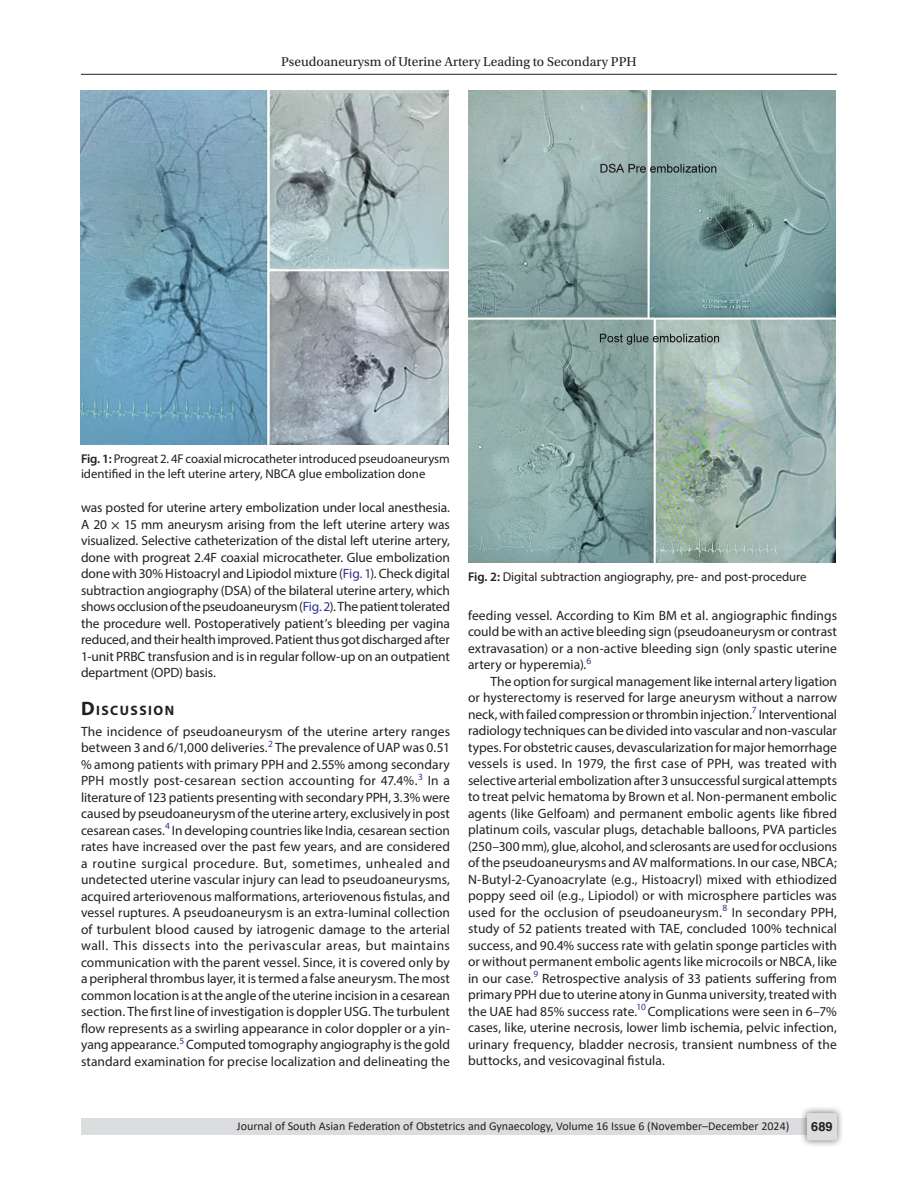
<style>
.page{position:relative;width:918px;height:1188px;background:#fff}
.page>*{position:absolute;margin:0;border:0;box-sizing:border-box;transform-origin:0 0}
.Head-1{font:700 13.65px "Myriad Pro";letter-spacing:.105em;color:#231f20}
.Para-NoIndent{font:13.5px/16.5px "Myriad Pro";color:#231f20;text-align:justify}
.Para-Indent{font:13.5px/16.5px "Myriad Pro";letter-spacing:.005em;color:#231f20;text-align:justify}
.t1{font:13.5px "Utopia Std";color:#231f20}
.FigCaption{font:12.75px/15.3px "Myriad Pro";color:#231f20}
.t2{font:700 12.75px "Helvetica LT Std";color:#231f20}
.t3{font:12px "Calibri";color:#231f20}
.s1{font-weight:600}
.s2{font-family:"STIX General"}
.s3{color:#2e3092}
.s4{font-size:19.5px}
</style>
<div class="page">
<hr style="left:81px;top:74px;width:756px;height:1px;background:#231f20">
<div style="left:81px;top:1119px;width:756px;height:16px;background:#dcdddf"></div>
<div style="left:800px;top:1106px;width:44px;height:41px;background:#231f20;opacity:.61"></div>
<div style="left:807px;top:1113px;width:30px;height:27px;background:#dcdddf;border-radius:2px"></div>
<img style="left:81px;top:90px;width:367px;height:354px">
<img style="left:468px;top:90px;width:367px;height:473px">
<p class="t1" style="left:281px;top:55px;width:357px">Pseudoaneurysm of Uterine Artery Leading to Secondary PPH</p>
<p class="FigCaption" style="left:81px;top:451px;width:370px"><span class="s1">Fig. 1:</span> Progreat 2. 4F coaxial microcatheter introduced pseudoaneurysm identified in the left uterine artery, NBCA glue embolization done</p>
<p class="Para-NoIndent" style="left:81px;top:499px;width:371px">was posted for uterine artery embolization under local anesthesia.<br>A 20 <span class="s2">×</span> 15 mm aneurysm arising from the left uterine artery was visualized. Selective catheterization of the distal left uterine artery, done with progreat 2.4F coaxial microcatheter. Glue embolization done with 30% Histoacryl and Lipiodol mixture (<span class="s3">Fig. 1</span>). Check digital subtraction angiography (DSA) of the bilateral uterine artery, which shows occlusion of the pseudoaneurysm (<span class="s3">Fig. 2</span>). The patient tolerated the procedure well. Postoperatively patient’s bleeding per vagina reduced, and their health improved. Patient thus got discharged after 1-unit PRBC transfusion and is in regular follow-up on an outpatient department (OPD) basis.</p>
<p class="Head-1" style="left:81px;top:701px;width:95px"><span class="s4">D</span>ISCUSSION</p>
<p class="Para-NoIndent" style="left:81px;top:723px;width:371px">The incidence of pseudoaneurysm of the uterine artery ranges between 3 and 6/1,000 deliveries.<sup>2</sup> The prevalence of UAP was 0.51 % among patients with primary PPH and 2.55% among secondary PPH mostly post-cesarean section accounting for 47.4%.<sup>3</sup> In a literature of 123 patients presenting with secondary PPH, 3.3% were caused by pseudoaneurysm of the uterine artery, exclusively in post cesarean cases.<sup>4</sup> In developing countries like India, cesarean section rates have increased over the past few years, and are considered a routine surgical procedure. But, sometimes, unhealed and undetected uterine vascular injury can lead to pseudoaneurysms, acquired arteriovenous malformations, arteriovenous fistulas, and vessel ruptures. A pseudoaneurysm is an extra-luminal collection of turbulent blood caused by iatrogenic damage to the arterial wall. This dissects into the perivascular areas, but maintains communication with the parent vessel. Since, it is covered only by a peripheral thrombus layer, it is termed a false aneurysm. The most common location is at the angle of the uterine incision in a cesarean section. The first line of investigation is doppler USG. The turbulent flow represents as a swirling appearance in color doppler or a yin&shy;yang appearance.<sup>5</sup> Computed tomography angiography is the gold standard examination for precise localization and delineating the</p>
<p class="FigCaption" style="left:468px;top:569px;width:340px"><span class="s1">Fig. 2:</span> Digital subtraction angiography, pre- and post-procedure</p>
<p class="Para-NoIndent" style="left:468px;top:607px;width:371px">feeding vessel. According to Kim BM et al. angiographic findings could be with an active bleeding sign (pseudoaneurysm or contrast extravasation) or a non-active bleeding sign (only spastic uterine artery or hyperemia).<sup>6</sup></p>
<p class="Para-Indent" style="left:468px;top:673px;width:371px;text-indent:22px">The option for surgical management like internal artery ligation or hysterectomy is reserved for large aneurysm without a narrow neck, with failed compression or thrombin injection.<sup>7</sup> Interventional radiology techniques can be divided into vascular and non-vascular types. For obstetric causes, devascularization for major hemorrhage vessels is used. In 1979, the first case of PPH, was treated with selective arterial embolization after 3 unsuccessful surgical attempts to treat pelvic hematoma by Brown et al. Non-permanent embolic agents (like Gelfoam) and permanent embolic agents like fibred platinum coils, vascular plugs, detachable balloons, PVA particles (250–300 mm), glue, alcohol, and sclerosants are used for occlusions of the pseudoaneurysms and AV malformations. In our case, NBCA; N-Butyl-2-Cyanoacrylate (e.g., Histoacryl) mixed with ethiodized poppy seed oil (e.g., Lipiodol) or with microsphere particles was used for the occlusion of pseudoaneurysm.<sup>8</sup> In secondary PPH, study of 52 patients treated with TAE, concluded 100% technical success, and 90.4% success rate with gelatin sponge particles with or without permanent embolic agents like microcoils or NBCA, like in our case.<sup>9</sup> Retrospective analysis of 33 patients suffering from primary PPH due to uterine atony in Gunma university, treated with the UAE had 85% success rate.<sup>10</sup> Complications were seen in 6–7% cases, like, uterine necrosis, lower limb ischemia, pelvic infection, urinary frequency, bladder necrosis, transient numbness of the buttocks, and vesicovaginal fistula.</p>
<p class="t3" style="left:237px;top:1117px;width:554px">Journal of South Asian Federation of Obstetrics and Gynaecology, Volume 16 Issue 6 (November–December 2024)</p>
<p class="t2" style="left:811px;top:1119px;width:23px">689</p>
</div>
